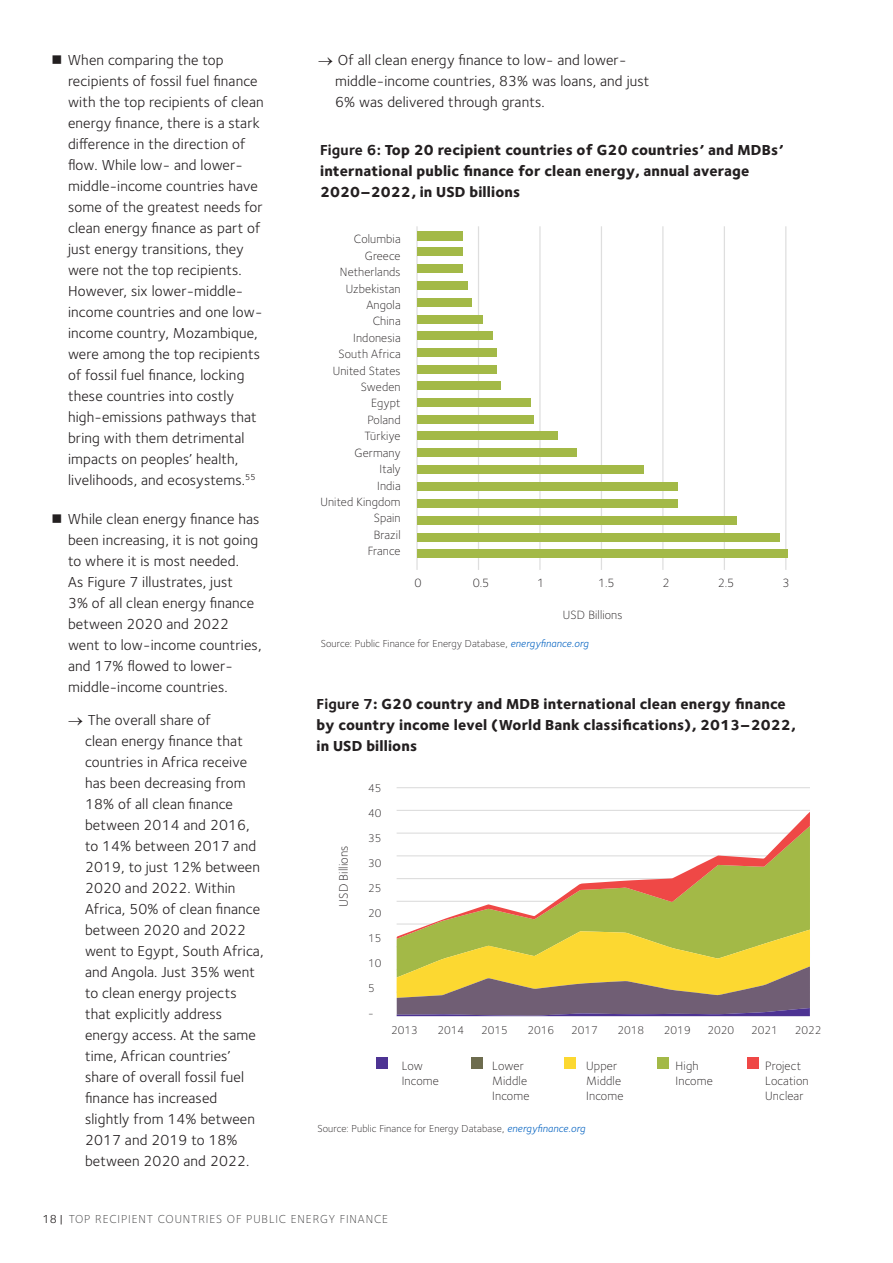
<style>
.page{position:relative;width:893px;height:1263px;background:#fff}
.page>*{position:absolute;margin:0;border:0;box-sizing:border-box;transform-origin:0 0}
.t1{font:15px/21px "Foundry Sterling";letter-spacing:.01em;color:#231f20}
.Bold{font:800 15px/21px "Foundry Sterling";letter-spacing:.01em;color:#231f20}
.t2{font:300 12.75px "Foundry Sterling";letter-spacing:.01em;color:#231f20}
.t3{font:300 12.45px/15px "Foundry Sterling";letter-spacing:.01em;color:#231f20}
.caption_numbers{font:300 12.3px "Foundry Sterling";letter-spacing:.01em;color:#231f20}
.footer_text{font:300 12px "Foundry Sterling";letter-spacing:.075em;color:#3e3e3f}
.t4{font:12px "Foundry Sterling";color:#231f20}
.caption_numbers-2{font:300 11.55px "Foundry Sterling";color:#231f20}
.Caption_source{font:300 10.5px "Foundry Sterling";letter-spacing:.01em;color:#231f20}
.s1{font-weight:700}
.s2{font-weight:400;font-style:italic;color:#0563c1}
</style>
<div class="page">
<hr style="left:785px;top:226px;width:1px;height:344px;background:#dedede">
<hr style="left:724px;top:226px;width:1px;height:344px;background:#dedede">
<hr style="left:662px;top:226px;width:1px;height:344px;background:#dedede">
<hr style="left:601px;top:226px;width:1px;height:344px;background:#dedede">
<hr style="left:539px;top:226px;width:2px;height:344px;background:#dedede">
<hr style="left:478px;top:226px;width:1px;height:344px;background:#dedede">
<hr style="left:416px;top:226px;width:2px;height:344px;background:#dedede">
<div style="left:417px;top:550px;width:371px;height:8px;background:#a3b947"></div>
<div style="left:417px;top:533px;width:363px;height:8px;background:#a3b947"></div>
<div style="left:417px;top:516px;width:319px;height:8px;background:#a3b947"></div>
<div style="left:417px;top:499px;width:260px;height:8px;background:#a3b947"></div>
<div style="left:417px;top:482px;width:260px;height:8px;background:#a3b947"></div>
<div style="left:417px;top:466px;width:227px;height:8px;background:#a3b947"></div>
<div style="left:417px;top:449px;width:160px;height:8px;background:#a3b947"></div>
<div style="left:417px;top:432px;width:140px;height:8px;background:#a3b947"></div>
<div style="left:417px;top:415px;width:116px;height:8px;background:#a3b947"></div>
<div style="left:417px;top:398px;width:113px;height:8px;background:#a3b947"></div>
<div style="left:417px;top:381px;width:84px;height:8px;background:#a3b947"></div>
<div style="left:417px;top:315px;width:65px;height:8px;background:#a3b947"></div>
<div style="left:417px;top:366px;width:80px;height:8px;background:#a3b947"></div>
<div style="left:417px;top:298px;width:54px;height:8px;background:#a3b947"></div>
<div style="left:417px;top:349px;width:80px;height:8px;background:#a3b947"></div>
<div style="left:417px;top:281px;width:50px;height:8px;background:#a3b947"></div>
<div style="left:417px;top:248px;width:45px;height:8px;background:#a3b947"></div>
<div style="left:417px;top:332px;width:76px;height:8px;background:#a3b947"></div>
<div style="left:417px;top:264px;width:45px;height:8px;background:#a3b947"></div>
<div style="left:417px;top:231px;width:45px;height:10px;background:#a3b947"></div>
<hr style="left:397px;top:787px;width:413px;height:1px;background:#dedede">
<hr style="left:397px;top:810px;width:413px;height:1px;background:#dedede">
<svg style="left:397px;top:812px;width:413px;height:118px"></svg>
<svg style="left:397px;top:930px;width:413px;height:86px;background:#b9a74e"></svg>
<div style="left:377px;top:1057px;width:11px;height:11px;background:#4d3393"></div>
<div style="left:472px;top:1057px;width:11px;height:11px;background:#6d6c4e"></div>
<div style="left:565px;top:1057px;width:11px;height:11px;background:#fcd831"></div>
<div style="left:657px;top:1057px;width:11px;height:11px;background:#a3b947"></div>
<div style="left:747px;top:1057px;width:11px;height:11px;background:#ef4846"></div>
<p class="t1" style="left:68px;top:50px;width:197px">When comparing the top recipients of fossil fuel finance with the top recipients of clean energy finance, there is a stark difference in the direction of flow. While low- and lower&shy;middle-income countries have some of the greatest needs for clean energy finance as part of just energy transitions, they were not the top recipients.<br>However, six lower-middle&shy;income countries and one low&shy;income country, Mozambique, were among the top recipients of fossil fuel finance, locking these countries into costly high-emissions pathways that bring with them detrimental impacts on peoples’ health, livelihoods, and ecosystems.<sup>55</sup></p>
<p class="t1" style="left:68px;top:508px;width:195px">While clean energy finance has been increasing, it is not going to where it is most needed.<br>As Figure 7 illustrates, just<br>3% of all clean energy finance between 2020 and 2022 went to low-income countries, and 17% flowed to lower&shy;middle-income countries.</p>
<p class="t1" style="left:85px;top:710px;width:180px;text-indent:-17px">→ The overall share of<br>clean energy finance that countries in Africa receive has been decreasing from<br>18% of all clean finance between 2014 and 2016, to 14% between 2017 and<br>2019, to just 12% between<br>2020 and 2022. Within<br>Africa, 50% of clean finance between 2020 and 2022 went to Egypt, South Africa, and Angola. Just 35% went to clean energy projects that explicitly address energy access. At the same time, African countries’ share of overall fossil fuel finance has increased slightly from 14% between<br>2017 and 2019 to 18% between 2020 and 2022.</p>
<p class="t1" style="left:335px;top:50px;width:316px;text-indent:-17px">→ Of all clean energy finance to low- and lower&shy;middle-income countries, 83% was loans, and just<br>6% was delivered through grants.</p>
<p class="Bold" style="left:320px;top:140px;width:465px"><span class="s1">Figure 6:</span> Top 20 recipient countries of G20 countries’ and MDBs’ international public finance for clean energy, annual average<br>2020–2022, in USD billions</p>
<p class="caption_numbers" style="left:354px;top:232px;width:48px">Columbia</p>
<p class="caption_numbers" style="left:365px;top:248px;width:37px">Greece</p>
<p class="caption_numbers" style="left:340px;top:265px;width:62px">Netherlands</p>
<p class="caption_numbers" style="left:346px;top:281px;width:56px">Uzbekistan</p>
<p class="caption_numbers" style="left:366px;top:298px;width:36px">Angola</p>
<p class="caption_numbers" style="left:373px;top:314px;width:29px">China</p>
<p class="caption_numbers" style="left:353px;top:330px;width:49px">Indonesia</p>
<p class="caption_numbers" style="left:338px;top:347px;width:64px">South Africa</p>
<p class="caption_numbers" style="left:333px;top:363px;width:69px">United States</p>
<p class="caption_numbers" style="left:361px;top:380px;width:41px">Sweden</p>
<p class="caption_numbers" style="left:371px;top:396px;width:31px">Egypt</p>
<p class="caption_numbers" style="left:367px;top:413px;width:35px">Poland</p>
<p class="caption_numbers" style="left:364px;top:429px;width:38px">Türkiye</p>
<p class="caption_numbers" style="left:355px;top:445px;width:47px">Germany</p>
<p class="caption_numbers" style="left:379px;top:462px;width:23px">Italy</p>
<p class="caption_numbers" style="left:377px;top:478px;width:25px">India</p>
<p class="caption_numbers" style="left:320px;top:495px;width:82px">United Kingdom</p>
<p class="caption_numbers" style="left:374px;top:511px;width:28px">Spain</p>
<p class="caption_numbers" style="left:374px;top:527px;width:28px">Brazil</p>
<p class="caption_numbers" style="left:368px;top:544px;width:34px">France</p>
<p class="caption_numbers" style="left:415px;top:575px;width:9px">0</p>
<p class="caption_numbers" style="left:473px;top:575px;width:18px">0.5</p>
<p class="caption_numbers" style="left:537px;top:575px;width:9px">1</p>
<p class="caption_numbers" style="left:598px;top:575px;width:18px">1.5</p>
<p class="caption_numbers" style="left:663px;top:575px;width:9px">2</p>
<p class="caption_numbers" style="left:718px;top:575px;width:18px">2.5</p>
<p class="caption_numbers" style="left:782px;top:575px;width:9px">3</p>
<p class="caption_numbers" style="left:563px;top:608px;width:61px">USD Billions</p>
<p class="Caption_source" style="left:321px;top:638px;width:269px">Source: Public Finance for Energy Database, <span class="s2">energyfinance.org</span></p>
<p class="Bold" style="left:317px;top:694px;width:481px"><span class="s1">Figure 7</span>: G20 country and MDB international clean energy finance by country income level (World Bank classifications), 2013–2022, in USD billions</p>
<p class="caption_numbers-2" style="left:368px;top:781px;width:15px">45</p>
<p class="caption_numbers-2" style="left:368px;top:806px;width:15px">40</p>
<p class="caption_numbers-2" style="left:368px;top:831px;width:15px">35</p>
<p class="caption_numbers-2" style="left:368px;top:856px;width:15px">30</p>
<p class="caption_numbers-2" style="left:368px;top:881px;width:15px">25</p>
<p class="caption_numbers-2" style="left:368px;top:906px;width:15px">20</p>
<p class="caption_numbers-2" style="left:368px;top:931px;width:15px">15</p>
<p class="caption_numbers-2" style="left:368px;top:956px;width:15px">10</p>
<p class="caption_numbers-2" style="left:368px;top:981px;width:8px">5</p>
<p class="caption_numbers-2" style="left:368px;top:1006px;width:7px">-</p>
<p class="caption_numbers-2" style="left:391px;top:1024px;width:28px">2013</p>
<p class="caption_numbers-2" style="left:437px;top:1024px;width:28px">2014</p>
<p class="caption_numbers-2" style="left:481px;top:1024px;width:28px">2015</p>
<p class="caption_numbers-2" style="left:527px;top:1024px;width:28px">2016</p>
<p class="caption_numbers-2" style="left:571px;top:1024px;width:28px">2017</p>
<p class="caption_numbers-2" style="left:617px;top:1024px;width:28px">2018</p>
<p class="caption_numbers-2" style="left:664px;top:1024px;width:28px">2019</p>
<p class="caption_numbers-2" style="left:707px;top:1024px;width:28px">2020</p>
<p class="caption_numbers-2" style="left:751px;top:1024px;width:28px">2021</p>
<p class="caption_numbers-2" style="left:795px;top:1024px;width:28px">2022</p>
<p class="t3" style="left:765px;top:1058px;width:45px">Project<br>Location<br>Unclear</p>
<p class="t2" style="left:336px;top:907px;width:63px;rotate:-90deg">USD Billions</p>
<p class="t3" style="left:676px;top:1058px;width:39px">High<br>Income</p>
<p class="t3" style="left:402px;top:1058px;width:39px">Low<br>Income</p>
<p class="t3" style="left:586px;top:1058px;width:39px">Upper<br>Middle<br>Income</p>
<p class="t3" style="left:492px;top:1058px;width:39px">Lower<br>Middle<br>Income</p>
<p class="Caption_source" style="left:317px;top:1122px;width:269px">Source: Public Finance for Energy Database, <span class="s2">energyfinance.org</span></p>
<p class="t4" style="left:43px;top:1212px;width:22px">18 |</p>
<p class="footer_text" style="left:69px;top:1212px;width:321px">TOP RECIPIENT COUNTRIES OF PUBLIC ENERGY FINANCE</p>
</div>
